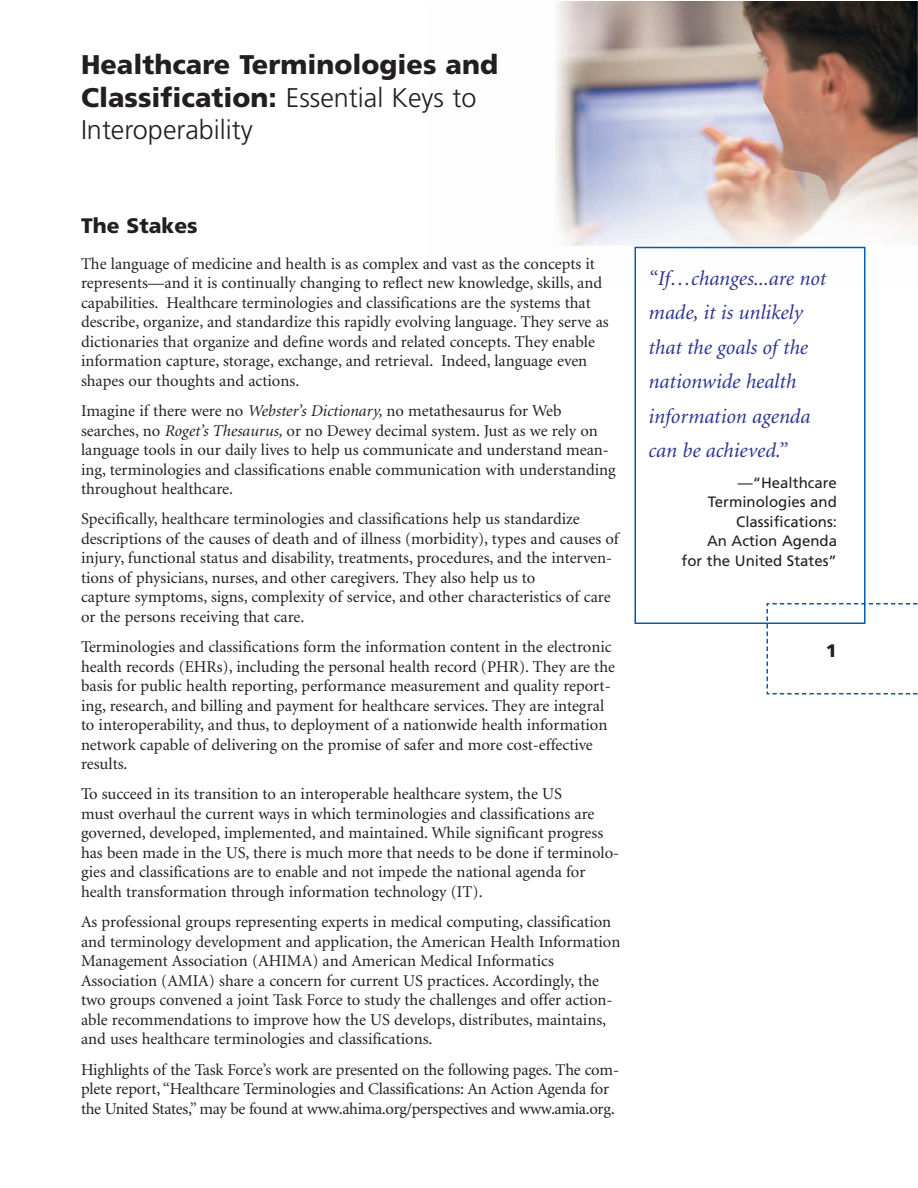
<style>
.page{position:relative;width:918px;height:1188px;background:#fff}
.page>*{position:absolute;margin:0;border:0;box-sizing:border-box;transform-origin:0 0}
.t1{font:900 27px/32.4px "Frutiger LT Std";color:#231f20}
.t2{font:italic 21px/34.5px "Minion";color:#2c3491}
.t3{font:900 21px "Frutiger LT Std";color:#231f20}
.t4{font:900 18px "Frutiger LT Std";color:#231f20}
.t5{font:16.5px/19.5px "Minion";color:#231f20}
.t6{font:15px/19.5px "Frutiger";color:#231f20;text-align:right}
.s1{font-weight:300}
.s2{font-style:italic}
</style>
<div class="page">
<img style="left:555px;top:2px;width:363px;height:245px">
<div style="left:634px;top:247px;width:232px;height:377px;border:2px solid #015dab"></div>
<svg style="left:766px;top:602px;width:152px;height:93px"></svg>
<h1 class="t1" style="left:81px;top:51px;width:419px">Healthcare Terminologies and<br>Classification: <span class="s1">Essential Keys to<br>Interoperability</span></h1>
<p class="t3" style="left:81px;top:217px;width:118px">The Stakes</p>
<p class="t5" style="left:81px;top:255px;width:529px">The language of medicine and health is as complex and vast as the concepts it represents—and it is continually changing to reflect new knowledge, skills, and capabilities. Healthcare terminologies and classifications are the systems that describe, organize, and standardize this rapidly evolving language. They serve as dictionaries that organize and define words and related concepts. They enable information capture, storage, exchange, and retrieval. Indeed, language even shapes our thoughts and actions.</p>
<p class="t5" style="left:81px;top:402px;width:536px">Imagine if there were no <span class="s2">Webster’s Dictionary,</span> no metathesaurus for Web searches, no <span class="s2">Roget’s Thesaurus,</span> or no Dewey decimal system. Just as we rely on language tools in our daily lives to help us communicate and understand mean&shy;ing, terminologies and classifications enable communication with understanding throughout healthcare.</p>
<p class="t5" style="left:81px;top:511px;width:539px">Specifically, healthcare terminologies and classifications help us standardize descriptions of the causes of death and of illness (morbidity), types and causes of injury, functional status and disability, treatments, procedures, and the interven&shy;tions of physicians, nurses, and other caregivers. They also help us to<br>capture symptoms, signs, complexity of service, and other characteristics of care or the persons receiving that care.</p>
<p class="t5" style="left:81px;top:639px;width:536px">Terminologies and classifications form the information content in the electronic health records (EHRs), including the personal health record (PHR). They are the basis for public health reporting, performance measurement and quality report&shy;ing, research, and billing and payment for healthcare services. They are integral to interoperability, and thus, to deployment of a nationwide health information network capable of delivering on the promise of safer and more cost-effective results.</p>
<p class="t5" style="left:81px;top:786px;width:540px">To succeed in its transition to an interoperable healthcare system, the US<br>must overhaul the current ways in which terminologies and classifications are governed, developed, implemented, and maintained. While significant progress has been made in the US, there is much more that needs to be done if terminolo&shy;gies and classifications are to enable and not impede the national agenda for health transformation through information technology (IT).</p>
<p class="t5" style="left:81px;top:914px;width:541px">As professional groups representing experts in medical computing, classification and terminology development and application, the American Health Information Management Association (AHIMA) and American Medical Informatics Association (AMIA) share a concern for current US practices. Accordingly, the two groups convened a joint Task Force to study the challenges and offer action&shy;able recommendations to improve how the US develops, distributes, maintains, and uses healthcare terminologies and classifications.</p>
<p class="t5" style="left:81px;top:1061px;width:540px">Highlights of the Task Force’s work are presented on the following pages. The com&shy;plete report, “Healthcare Terminologies and Classifications: An Action Agenda for the United States,” may be found at www.ahima.org/perspectives and www.amia.org.</p>
<p class="t2" style="left:648px;top:263px;width:179px">“If…changes...are not made, it is unlikely that the goals of the nationwide health information agenda can be achieved.”</p>
<p class="t6" style="left:682px;top:474px;width:157px">—“Healthcare<br>Terminologies and<br>Classifications:<br>An Action Agenda<br>for the United States”</p>
<p class="t4" style="left:826px;top:644px;width:13px">1</p>
</div>
